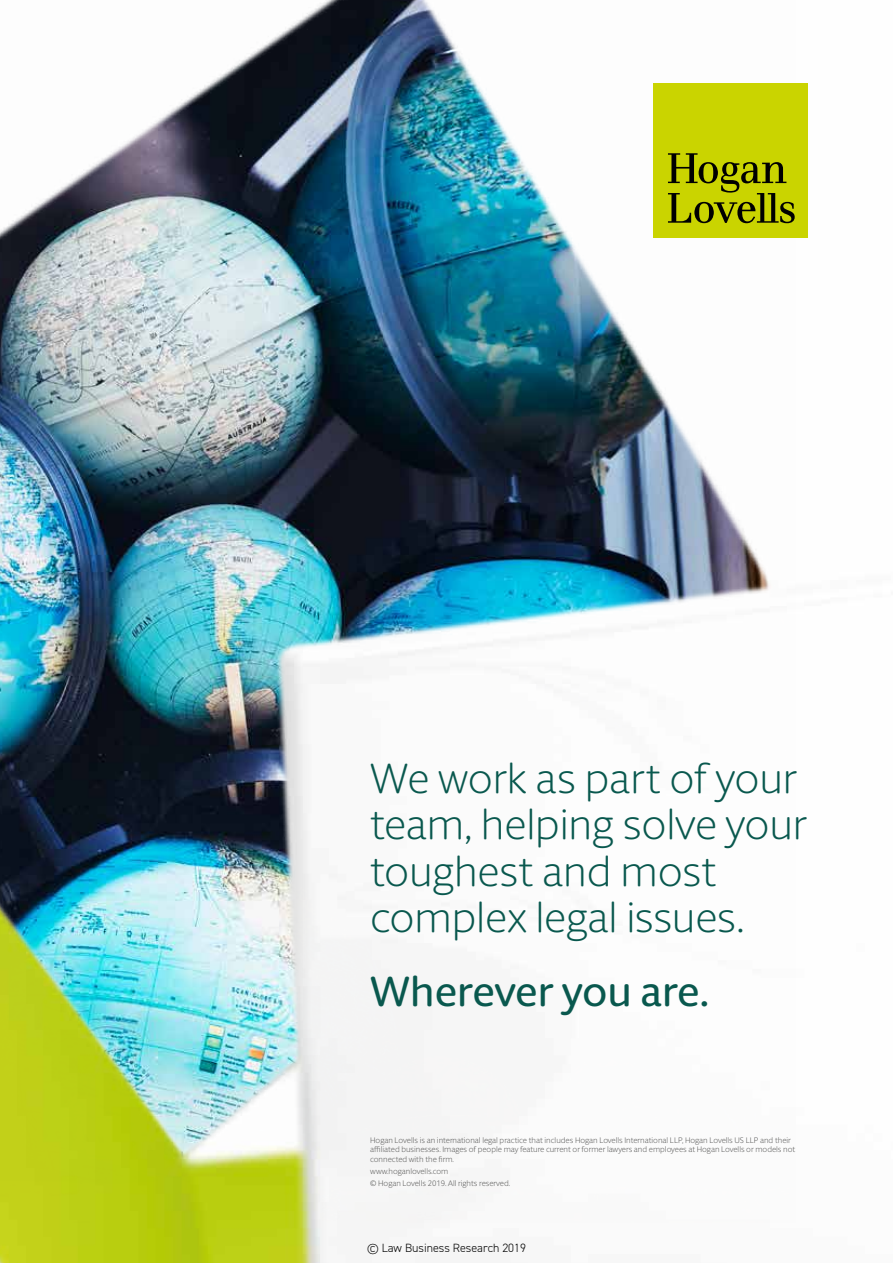
<style>
.page{position:relative;width:893px;height:1263px;background:#fff}
.page>*{position:absolute;margin:0;border:0;box-sizing:border-box;transform-origin:0 0}
.t1{font:300 42px/46.5px "Berlingske Sans Round";letter-spacing:-.005em;color:#09584e}
.t2{font:500 42px "Berlingske Sans Round";letter-spacing:-.005em;color:#09584e}
.t3{font:300 12px "DIN2014";color:#000}
.t4{font:300 7.95px/9.3px "Berlingske Sans Round";color:#575756}
</style>
<div class="page">
<img style="left:0;top:0;width:808px;height:1263px">
<div style="left:654px;top:84px;width:154px;height:154px;background:#cad400"></div>
<svg style="left:668px;top:153px;width:127px;height:70px"></svg>
<h1 class="t1" style="left:370px;top:753px;width:438px">We work as part of your team, helping solve your toughest and most complex legal issues.</h1>
<h1 class="t2" style="left:370px;top:962px;width:340px">Wherever you are.</h1>
<p class="t4" style="left:370px;top:1135px;width:426px">Hogan Lovells is an international legal practice that includes Hogan Lovells International LLP, Hogan Lovells US LLP and their affiliated businesses. Images of people may feature current or former lawyers and employees at Hogan Lovells or models not connected with the firm.</p>
<p class="t4" style="left:370px;top:1164px;width:141px;line-height:12px">www.hoganlovells.com<br>© Hogan Lovells 2019. All rights reserved.</p>
<h2 class="t3" style="left:367px;top:1240px;width:160px">© Law Business Research 2019</h2>
</div>
